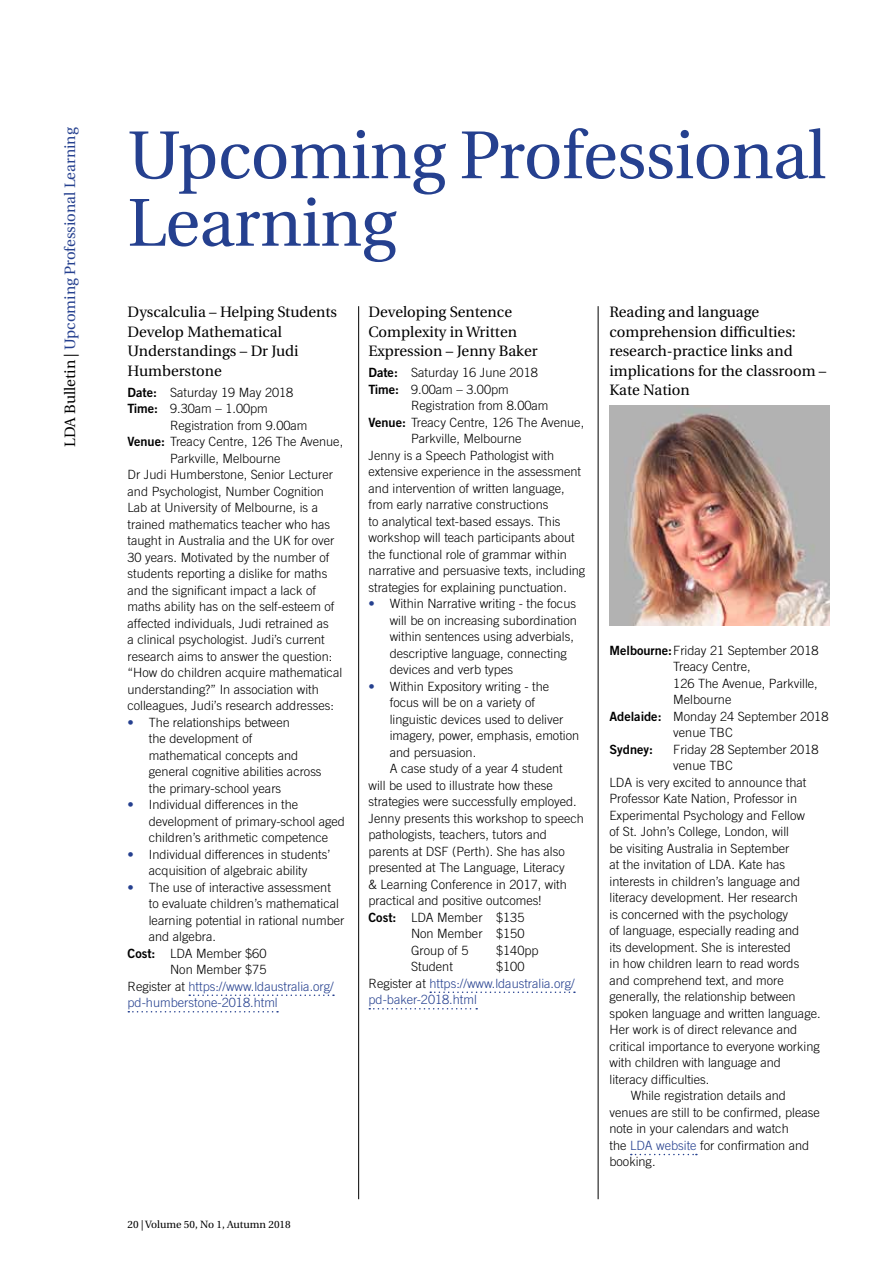
<style>
.page{position:relative;width:893px;height:1263px;background:#fff}
.page>*{position:absolute;margin:0;border:0;box-sizing:border-box;transform-origin:0 0}
.t1{font:67.5px/67.5px "Utopia";letter-spacing:-.01em;color:#25408f}
.t2{font:15px/19.5px "Utopia";color:#000}
.t3{font:15px "Utopia";color:#25408f}
.t4{font:300 12.75px/16.5px "Trade Gothic";color:#000}
.t5{font:300 12.75px/16.5px "Trade Gothic";color:#25408f}
.t6{font:12.75px "Trade Gothic Bold Two";color:#000}
.t7{font:10.5px "Utopia";color:#000}
.s1{color:#000}
.s2{font-family:"Trade Gothic Bold Two";font-weight:400}
.s3{color:#25408f}
</style>
<div class="page">
<svg style="left:189px;top:994px;width:145px;height:2px"></svg>
<svg style="left:128px;top:1011px;width:150px;height:1px"></svg>
<svg style="left:430px;top:991px;width:145px;height:2px"></svg>
<svg style="left:369px;top:1008px;width:108px;height:1px"></svg>
<svg style="left:631px;top:1154px;width:66px;height:1px"></svg>
<hr style="left:358px;top:306px;width:1px;height:893px;background:#000">
<hr style="left:598px;top:306px;width:1px;height:893px;background:#000">
<img style="left:609px;top:406px;width:220px;height:220px">
<p class="t3" style="left:62px;top:447px;width:321px;rotate:-90deg"><span class="s1">LDA Bulletin |</span> Upcoming Professional Learning</p>
<h1 class="t1" style="left:128px;top:123px;width:700px">Upcoming Professional<br>Learning</h1>
<p class="t2" style="left:128px;top:303px;width:211px">Dyscalculia – Helping Students<br>Develop Mathematical<br>Understandings – Dr Judi<br>Humberstone</p>
<p class="t4" style="left:128px;top:384px;width:167px"><span class="s2">Date:</span> Saturday 19 May 2018<br><span class="s2">Time:</span> 9.30am – 1.00pm</p>
<p class="t4" style="left:170px;top:417px;width:139px">Registration from 9.00am</p>
<p class="t4" style="left:128px;top:433px;width:217px"><span class="s2">Venue:</span> Treacy Centre, 126 The Avenue,</p>
<p class="t4" style="left:170px;top:450px;width:112px">Parkville, Melbourne</p>
<p class="t4" style="left:128px;top:466px;width:207px">Dr Judi Humberstone, Senior Lecturer</p>
<p class="t4" style="left:128px;top:483px;width:198px">and Psychologist, Number Cognition</p>
<p class="t4" style="left:128px;top:499px;width:192px">Lab at University of Melbourne, is a</p>
<p class="t4" style="left:128px;top:516px;width:204px">trained mathematics teacher who has</p>
<p class="t4" style="left:128px;top:532px;width:208px">taught in Australia and the UK for over</p>
<p class="t4" style="left:128px;top:549px;width:203px">30 years. Motivated by the number of</p>
<p class="t4" style="left:128px;top:565px;width:201px">students reporting a dislike for maths</p>
<p class="t4" style="left:128px;top:582px;width:190px">and the significant impact a lack of</p>
<p class="t4" style="left:128px;top:598px;width:208px">maths ability has on the self-esteem of</p>
<p class="t4" style="left:128px;top:615px;width:203px">affected individuals, Judi retrained as</p>
<p class="t4" style="left:128px;top:631px;width:199px">a clinical psychologist. Judi’s current</p>
<p class="t4" style="left:128px;top:648px;width:206px">research aims to answer the question:</p>
<p class="t4" style="left:128px;top:664px;width:216px">“How do children acquire mathematical</p>
<p class="t4" style="left:128px;top:681px;width:193px">understanding?” In association with</p>
<p class="t4" style="left:128px;top:697px;width:208px">colleagues, Judi’s research addresses:</p>
<p class="t4" style="left:149px;top:714px;width:174px;text-indent:-21px"><span class="s3">•</span> The relationships between<br>the development of mathematical concepts and general cognitive abilities across the primary-school years</p>
<p class="t4" style="left:149px;top:796px;width:198px;text-indent:-21px"><span class="s3">•</span> Individual differences in the development of primary-school aged children’s arithmetic competence</p>
<p class="t4" style="left:128px;top:846px;width:204px;text-align:center"><span class="s3">•</span> Individual differences in students’ acquisition of algebraic ability</p>
<p class="t4" style="left:128px;top:879px;width:205px"><span class="s3">•</span> The use of interactive assessment</p>
<p class="t4" style="left:149px;top:895px;width:192px">to evaluate children’s mathematical</p>
<p class="t4" style="left:149px;top:912px;width:197px">learning potential in rational number</p>
<p class="t4" style="left:149px;top:928px;width:69px">and algebra.</p>
<p class="t4" style="left:128px;top:945px;width:140px"><span class="s2">Cost:</span> LDA Member $60</p>
<p class="t4" style="left:170px;top:961px;width:98px">Non Member $75</p>
<p class="t5" style="left:128px;top:978px;width:208px"><span class="s1">Register at</span> https://www.ldaustralia.org/</p>
<p class="t5" style="left:128px;top:994px;width:152px">pd-humberstone-2018.html</p>
<p class="t2" style="left:369px;top:303px;width:171px">Developing Sentence<br>Complexity in Written<br>Expression – Jenny Baker</p>
<p class="t4" style="left:369px;top:364px;width:171px"><span class="s2">Date:</span> Saturday 16 June 2018<br><span class="s2">Time:</span> 9.00am – 3.00pm</p>
<p class="t4" style="left:411px;top:397px;width:139px">Registration from 8.00am</p>
<p class="t4" style="left:369px;top:414px;width:217px"><span class="s2">Venue:</span> Treacy Centre, 126 The Avenue,</p>
<p class="t4" style="left:411px;top:430px;width:112px">Parkville, Melbourne</p>
<p class="t4" style="left:369px;top:447px;width:187px">Jenny is a Speech Pathologist with</p>
<p class="t4" style="left:369px;top:463px;width:214px">extensive experience in the assessment</p>
<p class="t4" style="left:369px;top:480px;width:198px">and intervention of written language,</p>
<p class="t4" style="left:369px;top:496px;width:181px">from early narrative constructions</p>
<p class="t4" style="left:369px;top:513px;width:193px">to analytical text-based essays. This</p>
<p class="t4" style="left:369px;top:529px;width:208px">workshop will teach participants about</p>
<p class="t4" style="left:369px;top:546px;width:200px">the functional role of grammar within</p>
<p class="t4" style="left:369px;top:562px;width:218px">narrative and persuasive texts, including</p>
<p class="t4" style="left:369px;top:579px;width:200px">strategies for explaining punctuation.</p>
<p class="t4" style="left:390px;top:595px;width:189px;text-indent:-21px"><span class="s3">•</span> Within Narrative writing - the focus will be on increasing subordination within sentences using adverbials, descriptive language, connecting devices and verb types</p>
<p class="t4" style="left:369px;top:678px;width:182px"><span class="s3">•</span> Within Expository writing - the</p>
<p class="t4" style="left:390px;top:694px;width:147px">focus will be on a variety of</p>
<p class="t4" style="left:390px;top:711px;width:175px">linguistic devices used to deliver</p>
<p class="t4" style="left:390px;top:727px;width:191px">imagery, power, emphasis, emotion</p>
<p class="t4" style="left:390px;top:744px;width:88px">and persuasion.</p>
<p class="t4" style="left:390px;top:760px;width:174px">A case study of a year 4 student</p>
<p class="t4" style="left:369px;top:777px;width:186px">will be used to illustrate how these</p>
<p class="t4" style="left:369px;top:793px;width:210px">strategies were successfully employed.</p>
<p class="t4" style="left:369px;top:810px;width:217px">Jenny presents this workshop to speech</p>
<p class="t4" style="left:369px;top:826px;width:180px">pathologists, teachers, tutors and</p>
<p class="t4" style="left:369px;top:843px;width:198px">parents at DSF (Perth). She has also</p>
<p class="t4" style="left:369px;top:859px;width:198px">presented at The Language, Literacy</p>
<p class="t4" style="left:369px;top:876px;width:200px">&amp; Learning Conference in 2017, with</p>
<p class="t4" style="left:369px;top:892px;width:174px">practical and positive outcomes!</p>
<p class="t4" style="left:369px;top:909px;width:157px"><span class="s2">Cost:</span> LDA Member $135</p>
<p class="t4" style="left:411px;top:925px;width:115px">Non Member $150</p>
<p class="t4" style="left:411px;top:942px;width:59px">Group of 5</p>
<p class="t4" style="left:496px;top:942px;width:44px">$140pp</p>
<p class="t4" style="left:411px;top:958px;width:43px">Student</p>
<p class="t5" style="left:369px;top:958px;width:208px;text-indent:128px"><span class="s1">$100<br>Register at</span> https://www.ldaustralia.org/ pd-baker-2018.html</p>
<p class="t7" style="left:128px;top:1219px;width:165px">20 | Volume 50, No 1, Autumn 2018</p>
<p class="t2" style="left:609px;top:303px;width:218px">Reading and language comprehension difficulties: research-practice links and implications for the classroom –<br>Kate Nation</p>
<p class="t4" style="left:609px;top:642px;width:211px"><span class="s2">Melbourne:</span>Friday 21 September 2018</p>
<p class="t4" style="left:673px;top:658px;width:79px">Treacy Centre,</p>
<p class="t4" style="left:673px;top:675px;width:146px">126 The Avenue, Parkville,</p>
<p class="t4" style="left:673px;top:691px;width:60px">Melbourne</p>
<p class="t4" style="left:609px;top:708px;width:220px"><span class="s2">Adelaide:</span> Monday 24 September 2018</p>
<p class="t4" style="left:673px;top:724px;width:61px">venue TBC</p>
<p class="t6" style="left:609px;top:741px;width:45px">Sydney:</p>
<p class="t4" style="left:673px;top:741px;width:147px">Friday 28 September 2018</p>
<p class="t4" style="left:673px;top:757px;width:61px">venue TBC</p>
<p class="t4" style="left:609px;top:774px;width:198px">LDA is very excited to announce that</p>
<p class="t4" style="left:609px;top:790px;width:189px">Professor Kate Nation, Professor in</p>
<p class="t4" style="left:609px;top:807px;width:197px">Experimental Psychology and Fellow</p>
<p class="t4" style="left:609px;top:823px;width:181px">of St. John’s College, London, will</p>
<p class="t4" style="left:609px;top:840px;width:181px">be visiting Australia in September</p>
<p class="t4" style="left:609px;top:856px;width:177px">at the invitation of LDA. Kate has</p>
<p class="t4" style="left:609px;top:873px;width:192px">interests in children’s language and</p>
<p class="t4" style="left:609px;top:889px;width:190px">literacy development. Her research</p>
<p class="t4" style="left:609px;top:906px;width:180px">is concerned with the psychology</p>
<p class="t4" style="left:609px;top:922px;width:191px">of language, especially reading and</p>
<p class="t4" style="left:609px;top:939px;width:183px">its development. She is interested</p>
<p class="t4" style="left:609px;top:955px;width:191px">in how children learn to read words</p>
<p class="t4" style="left:609px;top:972px;width:176px">and comprehend text, and more</p>
<p class="t4" style="left:609px;top:988px;width:188px">generally, the relationship between</p>
<p class="t4" style="left:609px;top:1005px;width:213px">spoken language and written language.</p>
<p class="t4" style="left:609px;top:1021px;width:189px">Her work is of direct relevance and</p>
<p class="t4" style="left:609px;top:1038px;width:212px">critical importance to everyone working</p>
<p class="t4" style="left:609px;top:1054px;width:173px">with children with language and</p>
<p class="t4" style="left:609px;top:1071px;width:101px">literacy difficulties.</p>
<p class="t4" style="left:631px;top:1087px;width:157px">While registration details and</p>
<p class="t4" style="left:609px;top:1104px;width:212px">venues are still to be confirmed, please</p>
<p class="t4" style="left:609px;top:1120px;width:181px">note in your calendars and watch</p>
<p class="t4" style="left:609px;top:1137px;width:201px">the <span class="s3">LDA website</span> for confirmation and</p>
<p class="t4" style="left:609px;top:1153px;width:48px">booking.</p>
</div>
